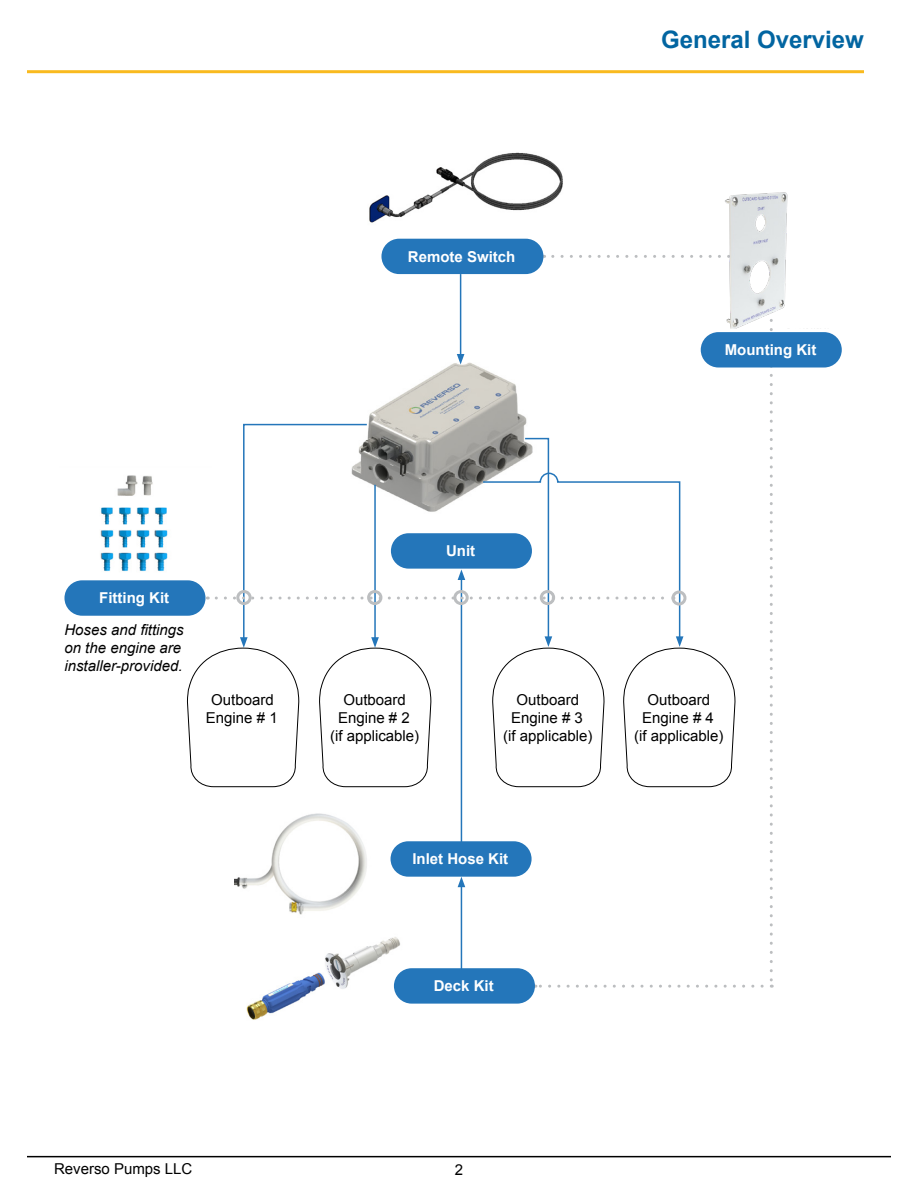
<style>
.page{position:relative;width:918px;height:1188px;background:#fff}
.page>*{position:absolute;margin:0;border:0;box-sizing:border-box;transform-origin:0 0}
.Page_Title{font:700 24px "Arial";color:#0265a1}
.Section_Title_-_10pt{font:15px "Arial";color:#000}
.Section_Title_-_10pt-2{font:700 15px "Arial";color:#fff}
.Body_Copy-Italics{font:italic 15px/18px "Arial";color:#000}
</style>
<div class="page">
<hr style="left:27px;top:70px;width:837px;height:3px;background:#f9ba1f">
<hr style="left:27px;top:1156px;width:864px;height:1px;background:#000">
<img style="left:368px;top:284px;width:347px;height:139px">
<svg style="left:553px;top:255px;width:122px;height:3px"></svg>
<svg style="left:770px;top:328px;width:3px;height:660px"></svg>
<svg style="left:535px;top:985px;width:227px;height:3px"></svg>
<hr style="left:461px;top:578px;width:1px;height:282px;background:#2476ba">
<div style="left:391px;top:841px;width:141px;height:36px;background:#2476ba;border-radius:18px"></div>
<img style="left:246px;top:937px;width:157px;height:83px">
<div style="left:394px;top:968px;width:141px;height:36px;background:#2476ba;border-radius:18px"></div>
<hr style="left:461px;top:885px;width:1px;height:87px;background:#2476ba">
<svg style="left:458px;top:877px;width:7px;height:10px"></svg>
<img style="left:234px;top:813px;width:133px;height:102px">
<div style="left:64px;top:580px;width:142px;height:36px;background:#2476ba;border-radius:18px"></div>
<img style="left:369px;top:152px;width:194px;height:71px">
<div style="left:381px;top:239px;width:162px;height:35px;background:#2476ba;border-radius:18px"></div>
<img style="left:679px;top:192px;width:109px;height:136px">
<hr style="left:460px;top:274px;width:1px;height:82px;background:#2476ba">
<svg style="left:457px;top:354px;width:7px;height:11px"></svg>
<div style="left:701px;top:332px;width:141px;height:36px;background:#2476ba;border-radius:18px"></div>
<svg style="left:187px;top:423px;width:549px;height:364px"></svg>
<img style="left:117px;top:466px;width:95px;height:34px">
<img style="left:100px;top:507px;width:68px;height:65px">
<p class="Page_Title" style="left:661px;top:24px;width:204px">General Overview</p>
<p class="Section_Title_-_10pt-2" style="left:408px;top:247px;width:109px">Remote Switch</p>
<p class="Section_Title_-_10pt-2" style="left:725px;top:340px;width:93px">Mounting Kit</p>
<p class="Section_Title_-_10pt-2" style="left:99px;top:588px;width:71px">Fitting Kit</p>
<p class="Body_Copy-Italics" style="left:64px;top:621px;width:121px">Hoses and fittings on the engine are installer-provided.</p>
<p class="Section_Title_-_10pt" style="left:211px;top:690px;width:64px">Outboard</p>
<p class="Section_Title_-_10pt" style="left:206px;top:708px;width:73px">Engine # 1</p>
<p class="Section_Title_-_10pt-2" style="left:446px;top:541px;width:31px">Unit</p>
<p class="Section_Title_-_10pt" style="left:343px;top:690px;width:64px">Outboard</p>
<p class="Section_Title_-_10pt" style="left:338px;top:708px;width:73px">Engine # 2</p>
<p class="Section_Title_-_10pt" style="left:330px;top:726px;width:91px">(if applicable)</p>
<p class="Section_Title_-_10pt" style="left:517px;top:690px;width:64px">Outboard</p>
<p class="Section_Title_-_10pt" style="left:511px;top:708px;width:73px">Engine # 3</p>
<p class="Section_Title_-_10pt" style="left:503px;top:726px;width:91px">(if applicable)</p>
<p class="Section_Title_-_10pt" style="left:648px;top:690px;width:64px">Outboard</p>
<p class="Section_Title_-_10pt" style="left:642px;top:708px;width:73px">Engine # 4</p>
<p class="Section_Title_-_10pt" style="left:634px;top:726px;width:91px">(if applicable)</p>
<p class="Section_Title_-_10pt-2" style="left:412px;top:849px;width:97px">Inlet Hose Kit</p>
<p class="Section_Title_-_10pt-2" style="left:434px;top:976px;width:62px">Deck Kit</p>
<p class="Section_Title_-_10pt" style="left:54px;top:1159px;width:140px">Reverso Pumps LLC</p>
<p class="Section_Title_-_10pt" style="left:455px;top:1159px;width:10px">2</p>
</div>
